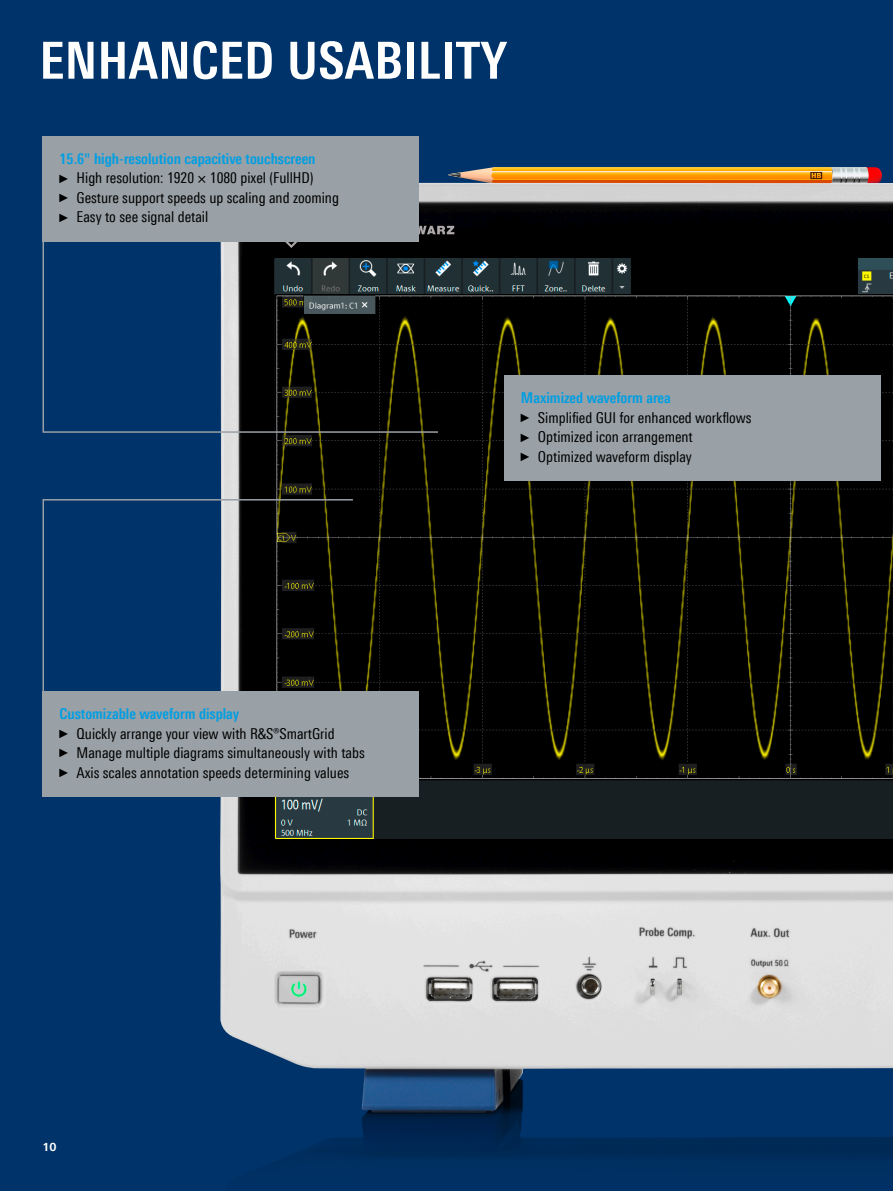
<style>
.page{position:relative;width:893px;height:1191px;background:#003369}
.page>*{position:absolute;margin:0;border:0;box-sizing:border-box;transform-origin:0 0}
.Seiten_Headline_34Pt{font:700 51px "Linotype Univers 620 Cn";letter-spacing:.01em;color:#fff}
.t1{font:15px "Linotype Univers 420 Cn";color:#000}
._10_pt_cond_Uebersch{font:700 15px "Linotype Univers 620 Cn";color:#009ee3}
.t2{font:700 11.25px "Linotype Univers 630";color:#fff}
.s1{font-family:"Arial Narrow";font-size:12px}
</style>
<div class="page">
<svg style="left:448px;top:167px;width:434px;height:16px;background:#e39532"></svg>
<img style="left:276px;top:1112px;width:617px;height:51px">
<img style="left:220px;top:183px;width:673px;height:929px">
<img style="left:275px;top:259px;width:618px;height:579px">
<div style="left:43px;top:136px;width:376px;height:105px;background:#99a1a6"></div>
<div style="left:43px;top:691px;width:376px;height:105px;background:#99a1a6"></div>
<div style="left:504px;top:375px;width:376px;height:105px;background:#99a1a6"></div>
<svg style="left:42px;top:498px;width:312px;height:197px"></svg>
<svg style="left:42px;top:240px;width:397px;height:193px"></svg>
<p class="Seiten_Headline_34Pt" style="left:40px;top:30px;width:469px">ENHANCED USABILITY</p>
<p class="_10_pt_cond_Uebersch" style="left:60px;top:150px;width:258px">15.6" high-resolution capacitive touchscreen</p>
<p class="t1" style="left:60px;top:169px;width:256px"><span class="s1">►</span> High resolution: 1920 × 1080 pixel (FullHD)</p>
<p class="t1" style="left:60px;top:189px;width:281px"><span class="s1">►</span> Gesture support speeds up scaling and zooming</p>
<p class="t1" style="left:60px;top:208px;width:150px"><span class="s1">►</span> Easy to see signal detail</p>
<p class="_10_pt_cond_Uebersch" style="left:521px;top:389px;width:151px">Maximized waveform area</p>
<p class="t1" style="left:521px;top:409px;width:232px"><span class="s1">►</span> Simplified GUI for enhanced workflows</p>
<p class="t1" style="left:521px;top:428px;width:173px"><span class="s1">►</span> Optimized icon arrangement</p>
<p class="t1" style="left:521px;top:448px;width:172px"><span class="s1">►</span> Optimized waveform display</p>
<p class="_10_pt_cond_Uebersch" style="left:60px;top:705px;width:181px">Customizable waveform display</p>
<p class="t1" style="left:60px;top:724px;width:277px"><span class="s1">►</span> Quickly arrange your view with R&amp;S®SmartGrid</p>
<p class="t1" style="left:60px;top:744px;width:307px"><span class="s1">►</span> Manage multiple diagrams simultaneously with tabs</p>
<p class="t1" style="left:60px;top:763px;width:291px"><span class="s1">►</span> Axis scales annotation speeds determining values</p>
<p class="t2" style="left:43px;top:1139px;width:16px">10</p>
</div>
